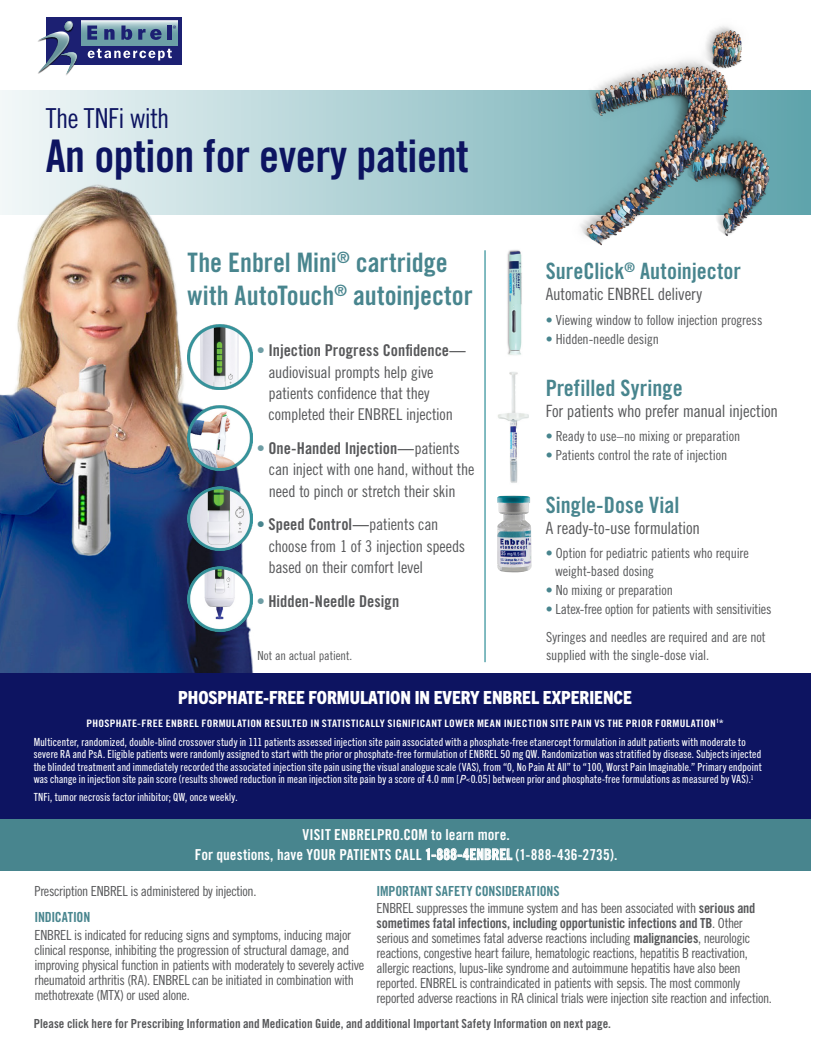
<style>
.page{position:relative;width:815px;height:1037px;background:#fff}
.page>*{position:absolute;margin:0;border:0;box-sizing:border-box;transform-origin:0 0}
.t1{font:45px "Trade Gothic LT Std Bd Cn 20";letter-spacing:-.01em;color:#0d1461}
.t2{font:27.5px "Trade Gothic LT Std Cn 18";letter-spacing:-.015em;color:#0d1461}
.t3{font:26.88px/32.8px "Trade Gothic LT Std Bd Cn 20";color:#48858e}
.t4{font:22.5px "Trade Gothic LT Std Bd Cn 20";color:#48858e}
.t5{font:800 condensed 18.12px "Trade Gothic Next LT Pro";color:#fff}
.t6{font:16.88px "Trade Gothic LT Std Cn 18";letter-spacing:-.015em;color:#57585a}
.t7{font:16.25px/21.2px "Trade Gothic LT Std Cn 18";letter-spacing:-.015em;color:#57585a}
.t8{font:16.25px "Trade Gothic LT Std Bd Cn 20";color:#57585a}
.t9{font:15.12px "Trade Gothic LT Std Bd Cn 20";letter-spacing:.01em;color:#fff}
.ISI_snippet_13_pt{font:13.88px/15px "Trade Gothic LT Std Cn 18";letter-spacing:-.025em;color:#57585a}
.Footnote_8pt_80k_spa{font:13.88px "Trade Gothic LT Std Cn 18";letter-spacing:-.03em;color:#57585a}
.ISI_snippet_head_13{font:13.88px "Trade Gothic LT Std Bd Cn 20";letter-spacing:-.01em;color:#48858e}
.ISI_snippet_bold_13p{font:12.5px "Trade Gothic LT Std Bd Cn 20";color:#57585a}
.t10{font:12.5px "Trade Gothic LT Std Cn 18";letter-spacing:-.005em;color:#57585a}
.t11{font:11.25px/12.5px "Trade Gothic Next LT Pro Cm";letter-spacing:.02em;color:#fff;scale:1.11 1}
.t12{font:10.25px "Trade Gothic LT Std Bd Cn 20";letter-spacing:.025em;color:#fff;scale:1.11 1}
.s1{color:#6e9da4}
.s2{font-family:"Trade Gothic LT Std Bd Cn 20"}
.s3{font-family:"Trade Gothic LT Std Cn 18";color:#6e9da4}
.s4{font-family:"Trade Gothic LT Std Cn 18"}
.s5{font-family:"Trade Gothic LT Std Cn 18";color:#48858e}
.s6{color:#48858e}
.s7{font-family:"Trade Gothic Next LT Pro";font-style:italic;font-stretch:condensed}
</style>
<div class="page">
<svg style="left:1px;top:91px;width:810px;height:124px;background:#acd0d4"></svg>
<img style="left:1px;top:118px;width:266px;height:555px">
<svg style="left:90px;top:17px;width:91px;height:47px"></svg>
<svg style="left:90px;top:21px;width:88px;height:24px"></svg>
<svg style="left:90px;top:49px;width:82px;height:11px"></svg>
<svg style="left:173px;top:25px;width:3px;height:4px"></svg>
<svg style="left:90px;top:26px;width:7px;height:14px"></svg>
<svg style="left:104px;top:29px;width:11px;height:11px"></svg>
<svg style="left:121px;top:26px;width:11px;height:14px"></svg>
<hr style="left:168px;top:26px;width:4px;height:14px;background:#1c2072">
<svg style="left:138px;top:29px;width:24px;height:11px"></svg>
<img style="left:46px;top:17px;width:44px;height:59px">
<svg style="left:38px;top:20px;width:40px;height:54px"></svg>
<img style="left:555px;top:26px;width:236px;height:220px">
<img style="left:507px;top:250px;width:15px;height:105px">
<img style="left:498px;top:372px;width:31px;height:111px">
<img style="left:497px;top:496px;width:35px;height:77px">
<div style="left:1px;top:819px;width:810px;height:52px;background:#48858e"></div>
<div style="left:1px;top:673px;width:810px;height:146px;background:#0d1461"></div>
<img style="left:188px;top:567px;width:64px;height:64px">
<img style="left:188px;top:486px;width:64px;height:65px">
<img style="left:188px;top:405px;width:64px;height:65px">
<img style="left:188px;top:325px;width:64px;height:64px">
<hr style="left:484px;top:250px;width:2px;height:412px;background:#37939b">
<p class="t2" style="left:46px;top:102px;width:125px">The TNFi with</p>
<p class="t1" style="left:46px;top:129px;width:424px">An option for every patient</p>
<p class="t3" style="left:188px;top:246px;width:287px">The Enbrel Mini<sup>®</sup> cartridge with AutoTouch<sup>®</sup> autoinjector</p>
<p class="t7" style="left:268px;top:340px;width:199px;text-indent:-12px"><span class="s1">•</span> <span class="s2">Injection Progress Confidence— </span>audiovisual prompts help give patients confidence that they completed their ENBREL injection</p>
<p class="t8" style="left:257px;top:438px;width:205px"><span class="s3">•</span> One-Handed Injection—<span class="s4">patients</span></p>
<p class="t7" style="left:269px;top:459px;width:207px">can inject with one hand, without the</p>
<p class="t7" style="left:269px;top:480px;width:188px">need to pinch or stretch their skin</p>
<p class="t8" style="left:257px;top:515px;width:183px"><span class="s5">•</span> Speed Control—<span class="s4">patients can</span></p>
<p class="t7" style="left:269px;top:535px;width:198px">choose from 1 of 3 injection speeds</p>
<p class="t7" style="left:268px;top:556px;width:156px">based on their comfort level</p>
<p class="t8" style="left:257px;top:591px;width:144px"><span class="s3">•</span> Hidden-Needle Design</p>
<p class="t10" style="left:257px;top:648px;width:96px">Not an actual patient.</p>
<p class="t4" style="left:546px;top:258px;width:197px">SureClick<sup>®</sup> Autoinjector</p>
<p class="t6" style="left:546px;top:284px;width:158px">Automatic ENBREL delivery</p>
<p class="ISI_snippet_13_pt" style="left:546px;top:312px;width:218px"><span class="s6">•</span> Viewing window to follow injection progress</p>
<p class="ISI_snippet_13_pt" style="left:546px;top:331px;width:115px"><span class="s6">•</span> Hidden-needle design</p>
<p class="t4" style="left:546px;top:374px;width:138px">Prefilled Syringe</p>
<p class="t6" style="left:546px;top:401px;width:234px">For patients who prefer manual injection</p>
<p class="ISI_snippet_13_pt" style="left:546px;top:429px;width:196px"><span class="s6">•</span> Ready to use–no mixing or preparation</p>
<p class="ISI_snippet_13_pt" style="left:546px;top:447px;width:183px"><span class="s6">•</span> Patients control the rate of injection</p>
<p class="t4" style="left:546px;top:491px;width:135px">Single-Dose Vial</p>
<p class="t6" style="left:546px;top:518px;width:156px">A ready-to-use formulation</p>
<p class="ISI_snippet_13_pt" style="left:546px;top:545px;width:205px"><span class="s6">•</span> Option for pediatric patients who require</p>
<p class="ISI_snippet_13_pt" style="left:555px;top:564px;width:100px">weight-based dosing</p>
<p class="ISI_snippet_13_pt" style="left:546px;top:582px;width:129px"><span class="s6">•</span> No mixing or preparation</p>
<p class="ISI_snippet_13_pt" style="left:546px;top:601px;width:227px"><span class="s6">•</span> Latex-free option for patients with sensitivities</p>
<p class="ISI_snippet_13_pt" style="left:546px;top:628px;width:221px;line-height:18.1px">Syringes and needles are required and are not supplied with the single-dose vial.</p>
<p class="t5" style="left:178px;top:685px;width:455px">PHOSPHATE-FREE FORMULATION IN EVERY ENBREL EXPERIENCE</p>
<p class="t12" style="left:86px;top:717px;width:576px">PHOSPHATE-FREE ENBREL FORMULATION RESULTED IN STATISTICALLY SIGNIFICANT LOWER MEAN INJECTION SITE PAIN VS THE PRIOR FORMULATION<sup>1</sup>*</p>
<p class="t11" style="left:34px;top:735px;width:657px">Multicenter, randomized, double-blind crossover study in 111 patients assessed injection site pain associated with a phosphate-free etanercept formulation in adult patients with moderate to severe RA and PsA. Eligible patients were randomly assigned to start with the prior or phosphate-free formulation of ENBREL 50 mg QW. Randomization was stratified by disease. Subjects injected the blinded treatment and immediately recorded the associated injection site pain using the visual analogue scale (VAS), from “0, No Pain At All” to “100, Worst Pain Imaginable.” Primary endpoint was change in injection site pain score (results showed reduction in mean injection site pain by a score of 4.0 mm [<span class="s7">P</span>&lt;0.05] between prior and phosphate-free formulations as measured by VAS).<sup>1</sup></p>
<p class="t11" style="left:34px;top:790px;width:185px">TNFi, tumor necrosis factor inhibitor; QW, once weekly.</p>
<p class="t9" style="left:303px;top:825px;width:209px">VISIT ENBRELPRO.COM to learn more.</p>
<p class="t9" style="left:195px;top:845px;width:424px">For questions, have YOUR PATIENTS CALL 1-888-4ENBREL (1-888-436-2735).</p>
<p class="Footnote_8pt_80k_spa" style="left:34px;top:882px;width:223px">Prescription ENBREL is administered by injection.</p>
<p class="ISI_snippet_head_13" style="left:34px;top:909px;width:57px">INDICATION</p>
<p class="ISI_snippet_13_pt" style="left:34px;top:927px;width:331px">ENBREL is indicated for reducing signs and symptoms, inducing major clinical response, inhibiting the progression of structural damage, and improving physical function in patients with moderately to severely active rheumatoid arthritis (RA). ENBREL can be initiated in combination with methotrexate (MTX) or used alone.</p>
<p class="ISI_snippet_head_13" style="left:377px;top:882px;width:185px">IMPORTANT SAFETY CONSIDERATIONS</p>
<p class="ISI_snippet_13_pt" style="left:377px;top:901px;width:397px">ENBREL suppresses the immune system and has been associated with <span class="s2">serious and sometimes fatal infections, including opportunistic infections and TB</span>. Other serious and sometimes fatal adverse reactions including <span class="s2">malignancies</span>, neurologic reactions, congestive heart failure, hematologic reactions, hepatitis B reactivation, allergic reactions, lupus-like syndrome and autoimmune hepatitis have also been reported. ENBREL is contraindicated in patients with sepsis. The most commonly reported adverse reactions in RA clinical trials were injection site reaction and infection.</p>
<p class="ISI_snippet_bold_13p" style="left:34px;top:1016px;width:579px">Please click here for Prescribing Information and Medication Guide, and additional Important Safety Information on next page.</p>
</div>
